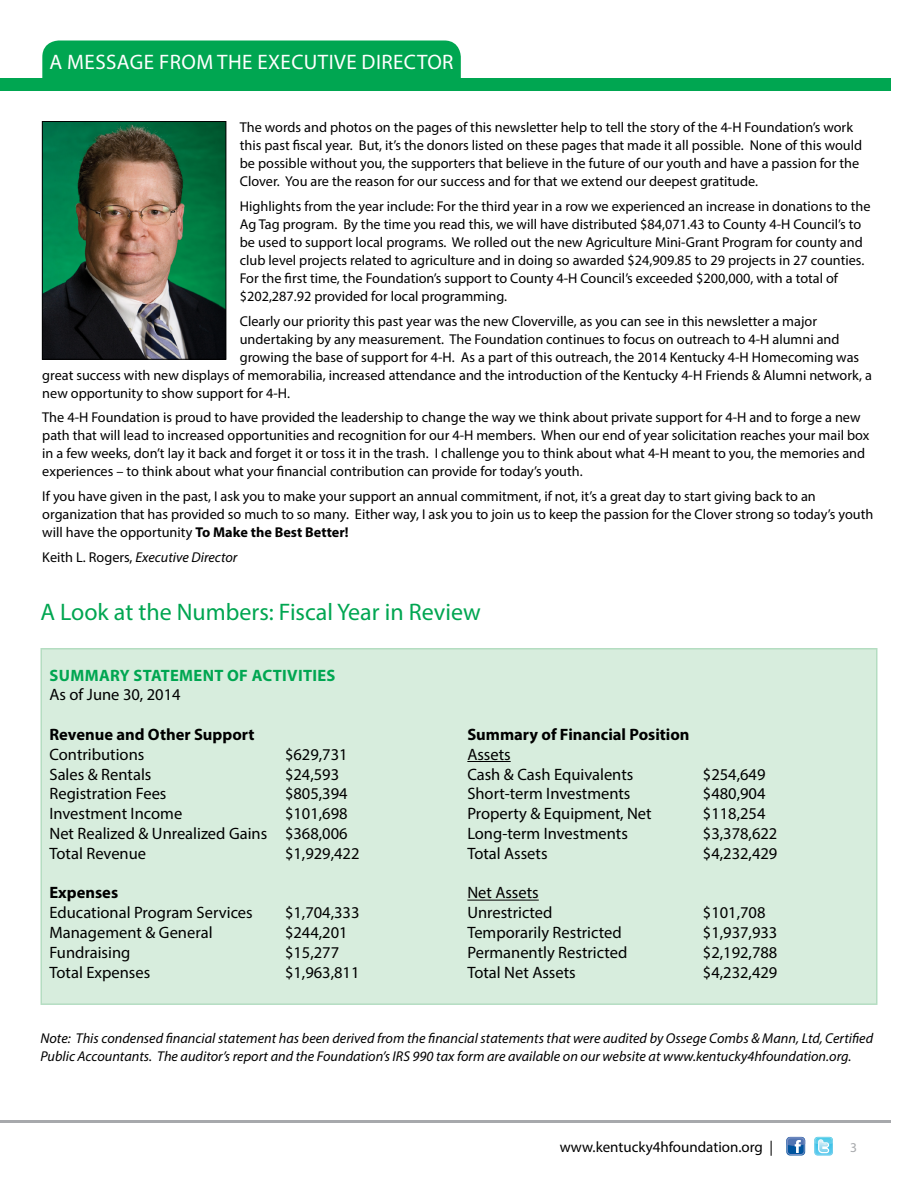
<style>
.page{position:relative;width:918px;height:1188px;background:#fff}
.page>*{position:absolute;margin:0;border:0;box-sizing:border-box;transform-origin:0 0}
.t1{font:24px "Myriad Pro";color:#00a651}
.t2{font:21px "Myriad Pro";letter-spacing:.02em;color:#fff}
.t3{font:16.5px/19.8px "Myriad Pro";color:#000}
.t4{font:700 16.5px "Myriad Pro";color:#000}
.t5{font:700 16.5px "Myriad Pro";letter-spacing:.02em;color:#00a651}
.t6{font:15px "Myriad Pro";color:#000}
.t7{font:14.25px/18px "Myriad Pro";color:#000}
.t8{font:italic 14.25px/18px "Myriad Pro";color:#000}
.t9{font:13.5px "Myriad Pro";color:#a7a9ac}
.s1{font-weight:700}
.s2{font-style:normal}
</style>
<div class="page">
<div style="left:0;top:78px;width:891px;height:13px;background:#00a651"></div>
<hr style="left:0;top:1120px;width:891px;height:3px;background:#a7a9ac">
<svg style="left:786px;top:1137px;width:19px;height:19px"></svg>
<svg style="left:786px;top:1137px;width:19px;height:16px"></svg>
<div style="left:787px;top:1138px;width:17px;height:17px;border:1px solid #7c92c5;border-radius:3px"></div>
<svg style="left:814px;top:1137px;width:19px;height:19px"></svg>
<div style="left:42px;top:40px;width:419px;height:38px;background:#00a651"></div>
<img style="left:44px;top:123px;width:180px;height:235px">
<div style="left:42px;top:121px;width:184px;height:239px;border:1px solid #000"></div>
<div style="left:40px;top:648px;width:838px;height:357px;background:#d7eddd;border:2px solid #b4ddc1"></div>
<hr style="left:467px;top:761px;width:44px;height:1px;background:#000">
<hr style="left:467px;top:900px;width:72px;height:1px;background:#000">
<h2 class="t2" style="left:50px;top:49px;width:405px">A MESSAGE FROM THE EXECUTIVE DIRECTOR</h2>
<p class="t7" style="left:240px;top:118px;width:624px">The words and photos on the pages of this newsletter help to tell the story of the 4-H Foundation’s work this past fiscal year. But, it’s the donors listed on these pages that made it all possible. None of this would be possible without you, the supporters that believe in the future of our youth and have a passion for the Clover. You are the reason for our success and for that we extend our deepest gratitude.</p>
<p class="t7" style="left:240px;top:197px;width:632px">Highlights from the year include: For the third year in a row we experienced an increase in donations to the Ag Tag program. By the time you read this, we will have distributed $84,071.43 to County 4-H Council’s to be used to support local programs. We rolled out the new Agriculture Mini-Grant Program for county and club level projects related to agriculture and in doing so awarded $24,909.85 to 29 projects in 27 counties.<br>For the first time, the Foundation’s support to County 4-H Council’s exceeded $200,000, with a total of $202,287.92 provided for local programming.</p>
<p class="t7" style="left:240px;top:312px;width:579px">Clearly our priority this past year was the new Cloverville, as you can see in this newsletter a major</p>
<p class="t7" style="left:240px;top:330px;width:601px">undertaking by any measurement. The Foundation continues to focus on outreach to 4-H alumni and</p>
<p class="t7" style="left:240px;top:348px;width:621px">growing the base of support for 4-H. As a part of this outreach, the 2014 Kentucky 4-H Homecoming was</p>
<p class="t7" style="left:42px;top:366px;width:831px">great success with new displays of memorabilia, increased attendance and the introduction of the Kentucky 4-H Friends &amp; Alumni network, a</p>
<p class="t7" style="left:42px;top:384px;width:249px">new opportunity to show support for 4-H.</p>
<p class="t7" style="left:42px;top:408px;width:829px">The 4-H Foundation is proud to have provided the leadership to change the way we think about private support for 4-H and to forge a new path that will lead to increased opportunities and recognition for our 4-H members. When our end of year solicitation reaches your mail box in a few weeks, don’t lay it back and forget it or toss it in the trash. I challenge you to think about what 4-H meant to you, the memories and experiences – to think about what your financial contribution can provide for today’s youth.</p>
<p class="t7" style="left:42px;top:487px;width:833px">If you have given in the past, I ask you to make your support an annual commitment, if not, it’s a great day to start giving back to an organization that has provided so much to so many. Either way, I ask you to join us to keep the passion for the Clover strong so today’s youth will have the opportunity <span class="s1">To Make the Best Better!</span></p>
<p class="t8" style="left:42px;top:548px;width:197px"><span class="s2">Keith L. Rogers,</span> Executive Director</p>
<h1 class="t1" style="left:40px;top:598px;width:442px">A Look at the Numbers: Fiscal Year in Review</h1>
<p class="t5" style="left:50px;top:664px;width:287px">SUMMARY STATEMENT OF ACTIVITIES</p>
<p class="t3" style="left:49px;top:685px;width:133px">As of June 30, 2014</p>
<p class="t4" style="left:49px;top:724px;width:207px">Revenue and Other Support</p>
<p class="t3" style="left:49px;top:744px;width:96px">Contributions</p>
<p class="t3" style="left:285px;top:744px;width:64px">$629,731</p>
<p class="t3" style="left:49px;top:764px;width:103px">Sales &amp; Rentals</p>
<p class="t3" style="left:285px;top:764px;width:56px">$24,593</p>
<p class="t3" style="left:49px;top:784px;width:119px">Registration Fees</p>
<p class="t3" style="left:285px;top:784px;width:64px">$805,394</p>
<p class="t3" style="left:49px;top:804px;width:134px">Investment Income</p>
<p class="t3" style="left:49px;top:804px;width:300px;text-align:justify;text-indent:236px">$101,698<br>Net Realized &amp; Unrealized Gains $368,006<br>Total Revenue</p>
<p class="t3" style="left:285px;top:843px;width:76px">$1,929,422</p>
<p class="t4" style="left:49px;top:882px;width:70px">Expenses</p>
<p class="t3" style="left:49px;top:903px;width:205px">Educational Program Services</p>
<p class="t3" style="left:285px;top:903px;width:76px">$1,704,333</p>
<p class="t3" style="left:49px;top:922px;width:165px">Management &amp; General</p>
<p class="t3" style="left:285px;top:922px;width:64px">$244,201</p>
<p class="t3" style="left:49px;top:942px;width:82px">Fundraising</p>
<p class="t3" style="left:285px;top:942px;width:56px">$15,277</p>
<p class="t3" style="left:49px;top:962px;width:102px">Total Expenses</p>
<p class="t3" style="left:285px;top:962px;width:76px">$1,963,811</p>
<p class="t4" style="left:467px;top:724px;width:224px">Summary of Financial Position</p>
<p class="t3" style="left:467px;top:744px;width:168px">Assets<br>Cash &amp; Cash Equivalents</p>
<p class="t3" style="left:703px;top:764px;width:64px">$254,649</p>
<p class="t3" style="left:467px;top:784px;width:165px">Short-term Investments</p>
<p class="t3" style="left:703px;top:784px;width:64px">$480,904</p>
<p class="t3" style="left:467px;top:804px;width:186px">Property &amp; Equipment, Net</p>
<p class="t3" style="left:703px;top:804px;width:64px">$118,254</p>
<p class="t3" style="left:467px;top:823px;width:162px">Long-term Investments</p>
<p class="t3" style="left:703px;top:823px;width:76px">$3,378,622</p>
<p class="t3" style="left:467px;top:843px;width:82px">Total Assets</p>
<p class="t3" style="left:703px;top:843px;width:76px">$4,232,429</p>
<p class="t3" style="left:467px;top:883px;width:87px">Net Assets<br>Unrestricted</p>
<p class="t3" style="left:703px;top:903px;width:64px">$101,708</p>
<p class="t3" style="left:467px;top:922px;width:156px">Temporarily Restricted</p>
<p class="t3" style="left:703px;top:922px;width:76px">$1,937,933</p>
<p class="t3" style="left:467px;top:942px;width:162px">Permanently Restricted</p>
<p class="t3" style="left:703px;top:942px;width:76px">$2,192,788</p>
<p class="t3" style="left:467px;top:962px;width:110px">Total Net Assets</p>
<p class="t3" style="left:703px;top:962px;width:76px">$4,232,429</p>
<p class="t8" style="left:40px;top:1029px;width:834px">Note: This condensed financial statement has been derived from the financial statements that were audited by Ossege Combs &amp; Mann, Ltd, Certified<br>Public Accountants. The auditor’s report and the Foundation’s IRS 990 tax form are available on our website at www.kentucky4hfoundation.org.</p>
<p class="t6" style="left:560px;top:1138px;width:215px">www.kentucky4hfoundation.org |</p>
<p class="t9" style="left:850px;top:1139px;width:8px">3</p>
</div>
